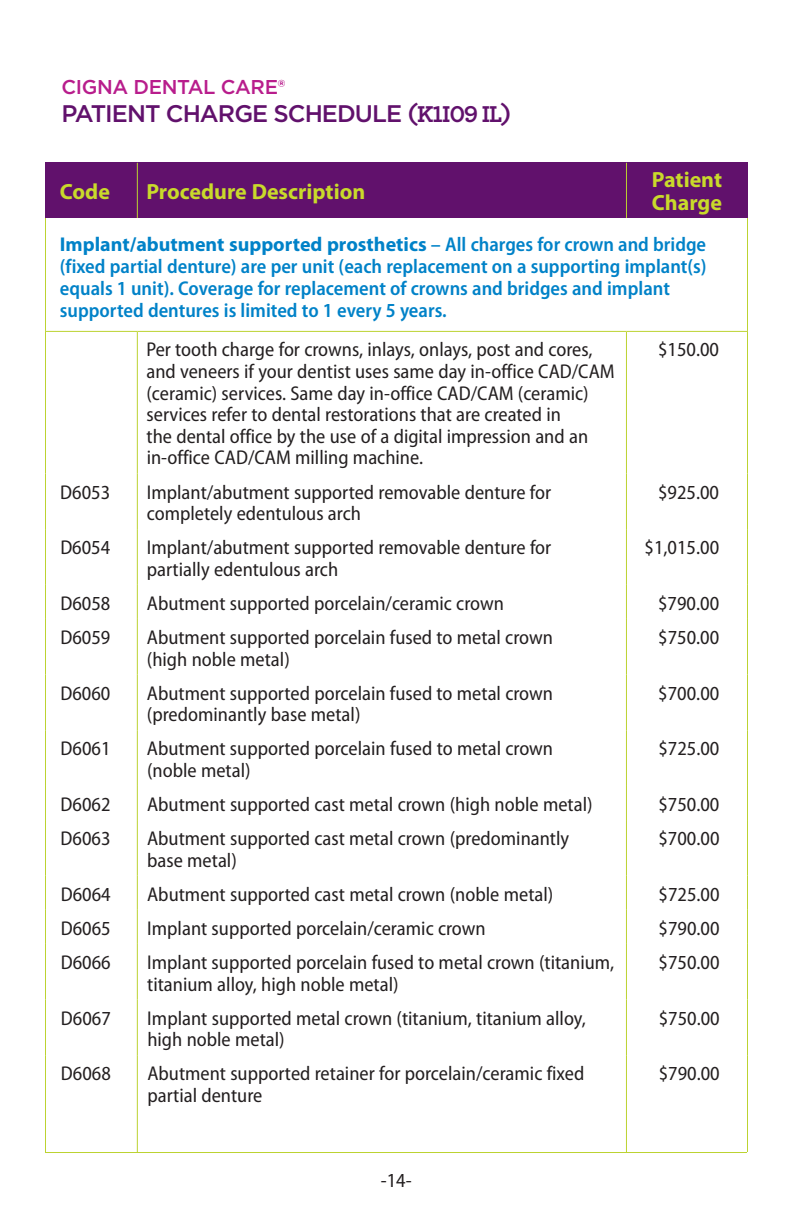
<style>
.page{position:relative;width:792px;height:1224px;background:#fff}
.page>*{position:absolute;margin:0;border:0;box-sizing:border-box;transform-origin:0 0}
.t1{font:500 24px "Gotham";letter-spacing:-.04em;color:#61116c}
.t2{font:700 22px/23px "Myriad Pro";color:#c9da2b}
.t3{font:semi-condensed 20px/21.6px "Myriad Pro";color:#231f20}
.t4{font:600 semi-condensed 20px/22px "Myriad Pro";color:#0082c8}
.t5{font:500 20px "Gotham";letter-spacing:-.02em;color:#b81d8c}
.s1{font-family:"Archer";font-weight:700}
.s2{font-weight:700;font-stretch:normal}
</style>
<div class="page">
<hr style="left:45px;top:1152px;width:702px;height:1px;background:#bcd331">
<div style="left:46px;top:163px;width:701px;height:55px;background:#61116c"></div>
<hr style="left:45px;top:331px;width:92px;height:1px;background:#bcd331">
<hr style="left:137px;top:331px;width:489px;height:1px;background:#bcd331">
<hr style="left:626px;top:331px;width:122px;height:1px;background:#bcd331">
<hr style="left:45px;top:218px;width:1px;height:113px;background:#bcd331">
<hr style="left:747px;top:218px;width:1px;height:113px;background:#bcd331">
<hr style="left:45px;top:332px;width:1px;height:141px;background:#bcd331">
<hr style="left:137px;top:332px;width:1px;height:141px;background:#bcd331">
<hr style="left:626px;top:332px;width:1px;height:141px;background:#bcd331">
<hr style="left:747px;top:332px;width:1px;height:141px;background:#bcd331">
<hr style="left:45px;top:473px;width:1px;height:56px;background:#bcd331">
<hr style="left:137px;top:473px;width:1px;height:56px;background:#bcd331">
<hr style="left:626px;top:473px;width:1px;height:56px;background:#bcd331">
<hr style="left:747px;top:473px;width:1px;height:56px;background:#bcd331">
<hr style="left:45px;top:529px;width:1px;height:56px;background:#bcd331">
<hr style="left:137px;top:529px;width:1px;height:56px;background:#bcd331">
<hr style="left:626px;top:529px;width:1px;height:56px;background:#bcd331">
<hr style="left:747px;top:529px;width:1px;height:56px;background:#bcd331">
<hr style="left:45px;top:585px;width:1px;height:34px;background:#bcd331">
<hr style="left:137px;top:585px;width:1px;height:34px;background:#bcd331">
<hr style="left:626px;top:585px;width:1px;height:34px;background:#bcd331">
<hr style="left:747px;top:585px;width:1px;height:34px;background:#bcd331">
<hr style="left:45px;top:619px;width:1px;height:56px;background:#bcd331">
<hr style="left:137px;top:619px;width:1px;height:56px;background:#bcd331">
<hr style="left:626px;top:619px;width:1px;height:56px;background:#bcd331">
<hr style="left:747px;top:619px;width:1px;height:56px;background:#bcd331">
<hr style="left:45px;top:675px;width:1px;height:55px;background:#bcd331">
<hr style="left:137px;top:675px;width:1px;height:55px;background:#bcd331">
<hr style="left:626px;top:675px;width:1px;height:55px;background:#bcd331">
<hr style="left:747px;top:675px;width:1px;height:55px;background:#bcd331">
<hr style="left:45px;top:730px;width:1px;height:56px;background:#bcd331">
<hr style="left:137px;top:730px;width:1px;height:56px;background:#bcd331">
<hr style="left:626px;top:730px;width:1px;height:56px;background:#bcd331">
<hr style="left:747px;top:730px;width:1px;height:56px;background:#bcd331">
<hr style="left:45px;top:786px;width:1px;height:34px;background:#bcd331">
<hr style="left:137px;top:786px;width:1px;height:34px;background:#bcd331">
<hr style="left:626px;top:786px;width:1px;height:34px;background:#bcd331">
<hr style="left:747px;top:786px;width:1px;height:34px;background:#bcd331">
<hr style="left:45px;top:820px;width:1px;height:56px;background:#bcd331">
<hr style="left:137px;top:820px;width:1px;height:56px;background:#bcd331">
<hr style="left:626px;top:820px;width:1px;height:56px;background:#bcd331">
<hr style="left:747px;top:820px;width:1px;height:56px;background:#bcd331">
<hr style="left:45px;top:876px;width:1px;height:34px;background:#bcd331">
<hr style="left:137px;top:876px;width:1px;height:34px;background:#bcd331">
<hr style="left:626px;top:876px;width:1px;height:34px;background:#bcd331">
<hr style="left:747px;top:876px;width:1px;height:34px;background:#bcd331">
<hr style="left:45px;top:910px;width:1px;height:34px;background:#bcd331">
<hr style="left:137px;top:910px;width:1px;height:34px;background:#bcd331">
<hr style="left:626px;top:910px;width:1px;height:34px;background:#bcd331">
<hr style="left:747px;top:910px;width:1px;height:34px;background:#bcd331">
<hr style="left:45px;top:944px;width:1px;height:56px;background:#bcd331">
<hr style="left:137px;top:944px;width:1px;height:56px;background:#bcd331">
<hr style="left:626px;top:944px;width:1px;height:56px;background:#bcd331">
<hr style="left:747px;top:944px;width:1px;height:56px;background:#bcd331">
<hr style="left:45px;top:1000px;width:1px;height:55px;background:#bcd331">
<hr style="left:137px;top:1000px;width:1px;height:55px;background:#bcd331">
<hr style="left:626px;top:1000px;width:1px;height:55px;background:#bcd331">
<hr style="left:747px;top:1000px;width:1px;height:55px;background:#bcd331">
<hr style="left:45px;top:1055px;width:1px;height:97px;background:#bcd331">
<hr style="left:137px;top:1055px;width:1px;height:97px;background:#bcd331">
<hr style="left:626px;top:1055px;width:1px;height:97px;background:#bcd331">
<hr style="left:747px;top:1055px;width:1px;height:97px;background:#bcd331">
<hr style="left:137px;top:163px;width:1px;height:55px;background:#bcd331">
<hr style="left:626px;top:163px;width:1px;height:55px;background:#bcd331">
<hr style="left:45px;top:163px;width:1px;height:55px;background:#61116c">
<hr style="left:747px;top:163px;width:1px;height:55px;background:#61116c">
<hr style="left:45px;top:162px;width:92px;height:1px;background:#61116c">
<hr style="left:137px;top:162px;width:489px;height:1px;background:#61116c">
<hr style="left:626px;top:162px;width:122px;height:1px;background:#61116c">
<p class="t5" style="left:62px;top:74px;width:225px">CIGNA DENTAL CARE®</p>
<p class="t1" style="left:62px;top:98px;width:451px">PATIENT CHARGE SCHEDULE <span class="s1">(K1I09 IL)</span></p>
<p class="t2" style="left:60px;top:180px;width:52px">Code</p>
<p class="t2" style="left:146px;top:180px;width:221px">Procedure Description</p>
<p class="t2" style="left:652px;top:168px;width:72px">Patient<br>Charge</p>
<p class="t4" style="left:60px;top:234px;width:648px"><span class="s2">Implant/abutment supported prosthetics</span> – All charges for crown and bridge (fixed partial denture) are per unit (each replacement on a supporting implant(s) equals 1 unit). Coverage for replacement of crowns and bridges and implant supported dentures is limited to 1 every 5 years.</p>
<p class="t3" style="left:146px;top:339px;width:470px">Per tooth charge for crowns, inlays, onlays, post and cores, and veneers if your dentist uses same day in-office CAD/CAM (ceramic) services. Same day in-office CAD/CAM (ceramic) services refer to dental restorations that are created in<br>the dental office by the use of a digital impression and an in-office CAD/CAM milling machine.</p>
<p class="t3" style="left:658px;top:339px;width:63px">$150.00</p>
<p class="t3" style="left:60px;top:481px;width:51px">D6053</p>
<p class="t3" style="left:147px;top:481px;width:406px">Implant/abutment supported removable denture for completely edentulous arch</p>
<p class="t3" style="left:658px;top:481px;width:63px">$925.00</p>
<p class="t3" style="left:60px;top:537px;width:51px">D6054</p>
<p class="t3" style="left:147px;top:537px;width:406px">Implant/abutment supported removable denture for partially edentulous arch</p>
<p class="t3" style="left:645px;top:537px;width:76px">$1,015.00</p>
<p class="t3" style="left:60px;top:593px;width:51px">D6058</p>
<p class="t3" style="left:147px;top:593px;width:359px">Abutment supported porcelain/ceramic crown</p>
<p class="t3" style="left:658px;top:593px;width:63px">$790.00</p>
<p class="t3" style="left:60px;top:627px;width:51px">D6059</p>
<p class="t3" style="left:147px;top:627px;width:408px">Abutment supported porcelain fused to metal crown (high noble metal)</p>
<p class="t3" style="left:658px;top:627px;width:63px">$750.00</p>
<p class="t3" style="left:60px;top:683px;width:51px">D6060</p>
<p class="t3" style="left:147px;top:683px;width:408px">Abutment supported porcelain fused to metal crown (predominantly base metal)</p>
<p class="t3" style="left:658px;top:683px;width:63px">$700.00</p>
<p class="t3" style="left:61px;top:738px;width:51px">D6061</p>
<p class="t3" style="left:147px;top:738px;width:408px">Abutment supported porcelain fused to metal crown (noble metal)</p>
<p class="t3" style="left:658px;top:738px;width:63px">$725.00</p>
<p class="t3" style="left:61px;top:794px;width:51px">D6062</p>
<p class="t3" style="left:147px;top:794px;width:447px">Abutment supported cast metal crown (high noble metal)</p>
<p class="t3" style="left:658px;top:794px;width:63px">$750.00</p>
<p class="t3" style="left:61px;top:828px;width:51px">D6063</p>
<p class="t3" style="left:147px;top:828px;width:424px">Abutment supported cast metal crown (predominantly base metal)</p>
<p class="t3" style="left:658px;top:828px;width:63px">$700.00</p>
<p class="t3" style="left:61px;top:884px;width:51px">D6064</p>
<p class="t3" style="left:147px;top:884px;width:408px">Abutment supported cast metal crown (noble metal)</p>
<p class="t3" style="left:659px;top:884px;width:63px">$725.00</p>
<p class="t3" style="left:61px;top:918px;width:51px">D6065</p>
<p class="t3" style="left:147px;top:918px;width:340px">Implant supported porcelain/ceramic crown</p>
<p class="t3" style="left:659px;top:918px;width:63px">$790.00</p>
<p class="t3" style="left:61px;top:952px;width:51px">D6066</p>
<p class="t3" style="left:147px;top:952px;width:469px">Implant supported porcelain fused to metal crown (titanium, titanium alloy, high noble metal)</p>
<p class="t3" style="left:659px;top:952px;width:63px">$750.00</p>
<p class="t3" style="left:61px;top:1008px;width:51px">D6067</p>
<p class="t3" style="left:147px;top:1008px;width:440px">Implant supported metal crown (titanium, titanium alloy, high noble metal)</p>
<p class="t3" style="left:659px;top:1008px;width:63px">$750.00</p>
<p class="t3" style="left:61px;top:1063px;width:51px">D6068</p>
<p class="t3" style="left:147px;top:1063px;width:438px">Abutment supported retainer for porcelain/ceramic fixed partial denture</p>
<p class="t3" style="left:659px;top:1063px;width:63px">$790.00</p>
<p class="t3" style="left:381px;top:1170px;width:32px">-14-</p>
</div>
